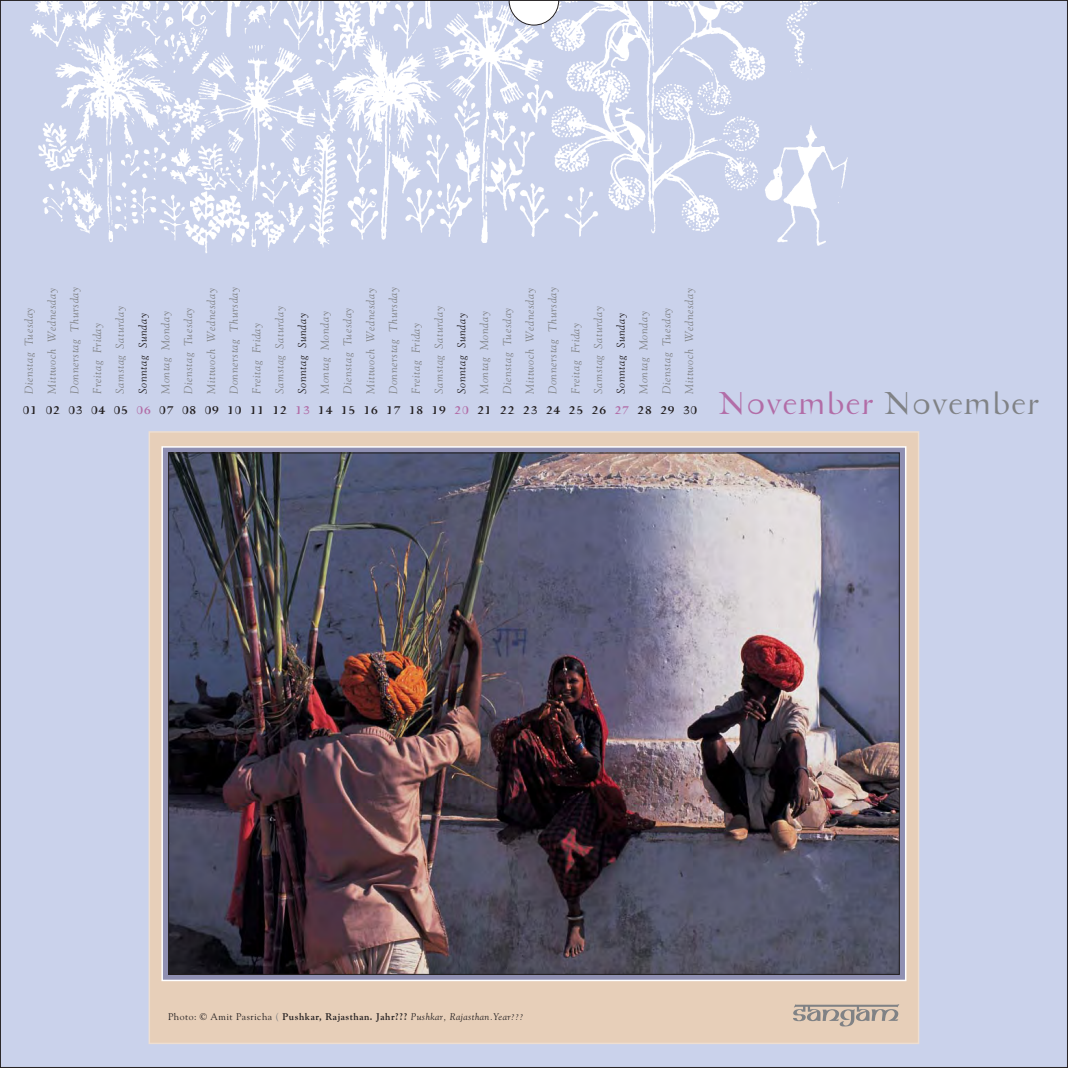
<style>
.page{position:relative;width:1068px;height:1068px;background:#fff}
.page>*{position:absolute;margin:0;border:0;box-sizing:border-box;transform-origin:0 0}
.t1{font:31.5px "AF Retrospecta Roman";letter-spacing:.05em;color:#b26da7}
.t2{font:11.38px/22.8px "DSV Goudy It";letter-spacing:.05em;color:#808285}
.t3{font:700 11.38px "AF Retrospecta";letter-spacing:.05em;color:#231f20}
.t4{font:11.38px "DSV Goudy It";letter-spacing:.05em;color:#231f20}
.t5{font:9.62px "DSV Goudy Bd";letter-spacing:.05em;color:#231f20}
.s1{color:#b26da7}
.s2{color:#808285}
.s3{font-family:"DSV Goudy Rg"}
.s4{font-family:"DSV Goudy Rg";color:#808285}
.s5{font-family:"DSV Goudy It"}
</style>
<div class="page">
<div style="left:0;top:0;width:1067px;height:1067px;background:#cad2eb"></div>
<img style="left:30px;top:2px;width:818px;height:251px">
<svg style="left:509px;top:2px;width:50px;height:23px"></svg>
<div style="left:149px;top:431px;width:770px;height:613px;background:#e7cfb9;border:1px solid #eeded0"></div>
<svg style="left:161px;top:446px;width:745px;height:535px;fill:#8f8fb2"></svg>
<svg style="left:793px;top:1004px;width:106px;height:22px"></svg>
<img style="left:170px;top:454px;width:727px;height:518px">
<p class="t2" style="left:18px;top:394px;width:108px;rotate:-90deg">Dienstag Tuesday<br>Mittwoch Wednesday<br>Donnerstag Thursday<br>Freitag Friday<br>Samstag Saturday</p>
<p class="t2" style="left:155px;top:394px;width:108px;rotate:-90deg">Montag Monday<br>Dienstag Tuesday<br>Mittwoch Wednesday<br>Donnerstag Thursday<br>Freitag Friday<br>Samstag Saturday</p>
<p class="t2" style="left:314px;top:394px;width:108px;rotate:-90deg">Montag Monday<br>Dienstag Tuesday<br>Mittwoch Wednesday<br>Donnerstag Thursday<br>Freitag Friday<br>Samstag Saturday</p>
<p class="t2" style="left:474px;top:394px;width:108px;rotate:-90deg">Montag Monday<br>Dienstag Tuesday<br>Mittwoch Wednesday<br>Donnerstag Thursday<br>Freitag Friday<br>Samstag Saturday</p>
<p class="t2" style="left:633px;top:394px;width:107px;rotate:-90deg">Montag Monday<br>Dienstag Tuesday<br>Mittwoch Wednesday</p>
<p class="t3" style="left:23px;top:406px;width:676px">01 02 03 04 05 <span class="s1">06</span> 07 08 09 10 11 12 <span class="s1">13</span> 14 15 16 17 18 19 <span class="s1">20</span> 21 22 23 24 25 26 <span class="s1">27</span> 28 29 30</p>
<p class="t4" style="left:138px;top:394px;width:82px;rotate:-90deg">Sonntag Sunday</p>
<p class="t4" style="left:297px;top:394px;width:82px;rotate:-90deg">Sonntag Sunday</p>
<p class="t4" style="left:456px;top:394px;width:82px;rotate:-90deg">Sonntag Sunday</p>
<p class="t4" style="left:616px;top:394px;width:82px;rotate:-90deg">Sonntag Sunday</p>
<h1 class="t1" style="left:719px;top:392px;width:321px">November <span class="s2">November</span></h1>
<p class="t5" style="left:168px;top:1013px;width:357px"><span class="s3">Photo: © Amit Pasricha</span> <span class="s4">(</span> Pushkar, Rajasthan. Jahr??? <span class="s5">Pushkar, Rajasthan.Year???</span></p>
</div>
